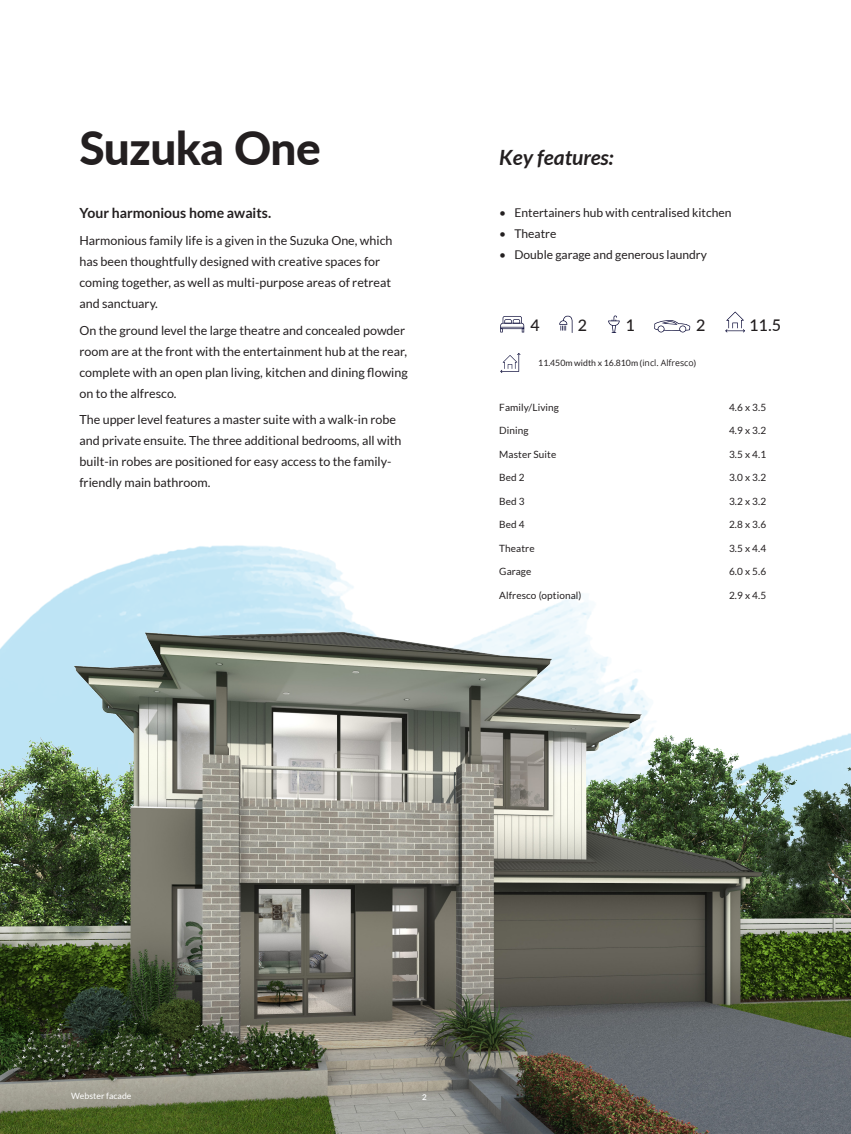
<style>
.page{position:relative;width:851px;height:1134px;background:#fff}
.page>*{position:absolute;margin:0;border:0;box-sizing:border-box;transform-origin:0 0}
.House_Name{font:800 46px "Lato";letter-spacing:-.01em;color:#231f20}
.Key_features{font:italic 700 21px "Lato";color:#231f20}
.House_Icon_Numbers{font:500 16.1px "Lato";color:#231f20}
.House_Icon_Numbers-2{font:500 16px "Lato";color:#231f20}
.House_description_header{font:700 14px "Lato";color:#231f20}
.House_Description{font:12.5px/21px "Lato";color:#231f20}
.Key_features_bullets{font:12.1px "Lato";color:#231f20}
.Table_Copy{font:10px "Lato";letter-spacing:.01em;color:#231f20}
.width_x_length{font:8.7px "Lato";color:#231f20}
.Small_Copy_White{font:8.7px "Lato";color:#fff}
.Pages_number{font:600 8px "Lato";color:#fff}
.s1{font-family:"Open Sans"}
</style>
<div class="page">
<img style="left:72px;top:545px;width:280px;height:41px">
<img style="left:0;top:586px;width:850px;height:548px">
<svg style="left:500px;top:353px;width:20px;height:20px"></svg>
<svg style="left:725px;top:312px;width:20px;height:20px"></svg>
<svg style="left:500px;top:316px;width:24px;height:16px"></svg>
<svg style="left:559px;top:315px;width:13px;height:18px"></svg>
<svg style="left:654px;top:320px;width:36px;height:12px"></svg>
<svg style="left:608px;top:315px;width:11px;height:18px"></svg>
<p class="House_Name" style="left:79px;top:114px;width:243px">Suzuka One</p>
<p class="House_description_header" style="left:79px;top:205px;width:193px">Your harmonious home awaits.</p>
<p class="House_Description" style="left:79px;top:230px;width:314px">Harmonious family life is a given in the Suzuka One, which has been thoughtfully designed with creative spaces for coming together, as well as multi-purpose areas of retreat and sanctuary.</p>
<p class="House_Description" style="left:79px;top:319px;width:330px">On the ground level the large theatre and concealed powder room are at the front with the entertainment hub at the rear, complete with an open plan living, kitchen and dining flowing on to the alfresco.</p>
<p class="House_Description" style="left:79px;top:409px;width:323px">The upper level features a master suite with a walk-in robe and private ensuite. The three additional bedrooms, all with built-in robes are positioned for easy access to the family&shy;friendly main bathroom.</p>
<p class="Key_features" style="left:499px;top:145px;width:116px">Key features:</p>
<p class="Key_features_bullets" style="left:499px;top:206px;width:234px">• Entertainers hub with centralised kitchen</p>
<p class="Key_features_bullets" style="left:499px;top:227px;width:59px">• Theatre</p>
<p class="Key_features_bullets" style="left:499px;top:248px;width:209px">• Double garage and generous laundry</p>
<p class="House_Icon_Numbers-2" style="left:530px;top:314px;width:11px">4</p>
<p class="House_Icon_Numbers-2" style="left:578px;top:314px;width:11px">2</p>
<p class="House_Icon_Numbers" style="left:625px;top:314px;width:11px">1</p>
<p class="House_Icon_Numbers" style="left:696px;top:314px;width:11px">2</p>
<p class="House_Icon_Numbers" style="left:749px;top:314px;width:33px">11.5</p>
<p class="width_x_length" style="left:538px;top:358px;width:159px">11.450m width x 16.810m <span class="s1">(incl. Alfresco)</span></p>
<p class="Table_Copy" style="left:499px;top:401px;width:61px">Family/Living</p>
<p class="Table_Copy" style="left:729px;top:401px;width:39px">4.6 x 3.5</p>
<p class="Table_Copy" style="left:499px;top:425px;width:31px">Dining</p>
<p class="Table_Copy" style="left:729px;top:425px;width:39px">4.9 x 3.2</p>
<p class="Table_Copy" style="left:499px;top:448px;width:59px">Master Suite</p>
<p class="Table_Copy" style="left:729px;top:448px;width:39px">3.5 x 4.1</p>
<p class="Table_Copy" style="left:499px;top:472px;width:27px">Bed 2</p>
<p class="Table_Copy" style="left:729px;top:472px;width:39px">3.0 x 3.2</p>
<p class="Table_Copy" style="left:499px;top:495px;width:27px">Bed 3</p>
<p class="Table_Copy" style="left:729px;top:495px;width:39px">3.2 x 3.2</p>
<p class="Table_Copy" style="left:499px;top:519px;width:27px">Bed 4</p>
<p class="Table_Copy" style="left:729px;top:519px;width:39px">2.8 x 3.6</p>
<p class="Table_Copy" style="left:499px;top:543px;width:37px">Theatre</p>
<p class="Table_Copy" style="left:729px;top:543px;width:39px">3.5 x 4.4</p>
<p class="Table_Copy" style="left:499px;top:566px;width:34px">Garage</p>
<p class="Table_Copy" style="left:729px;top:566px;width:39px">6.0 x 5.6</p>
<p class="Table_Copy" style="left:499px;top:590px;width:84px">Alfresco (optional)</p>
<p class="Table_Copy" style="left:729px;top:590px;width:39px">2.9 x 4.5</p>
<p class="Small_Copy_White" style="left:71px;top:1091px;width:62px">Webster facade</p>
<p class="Pages_number" style="left:422px;top:1092px;width:6px">2</p>
</div>
